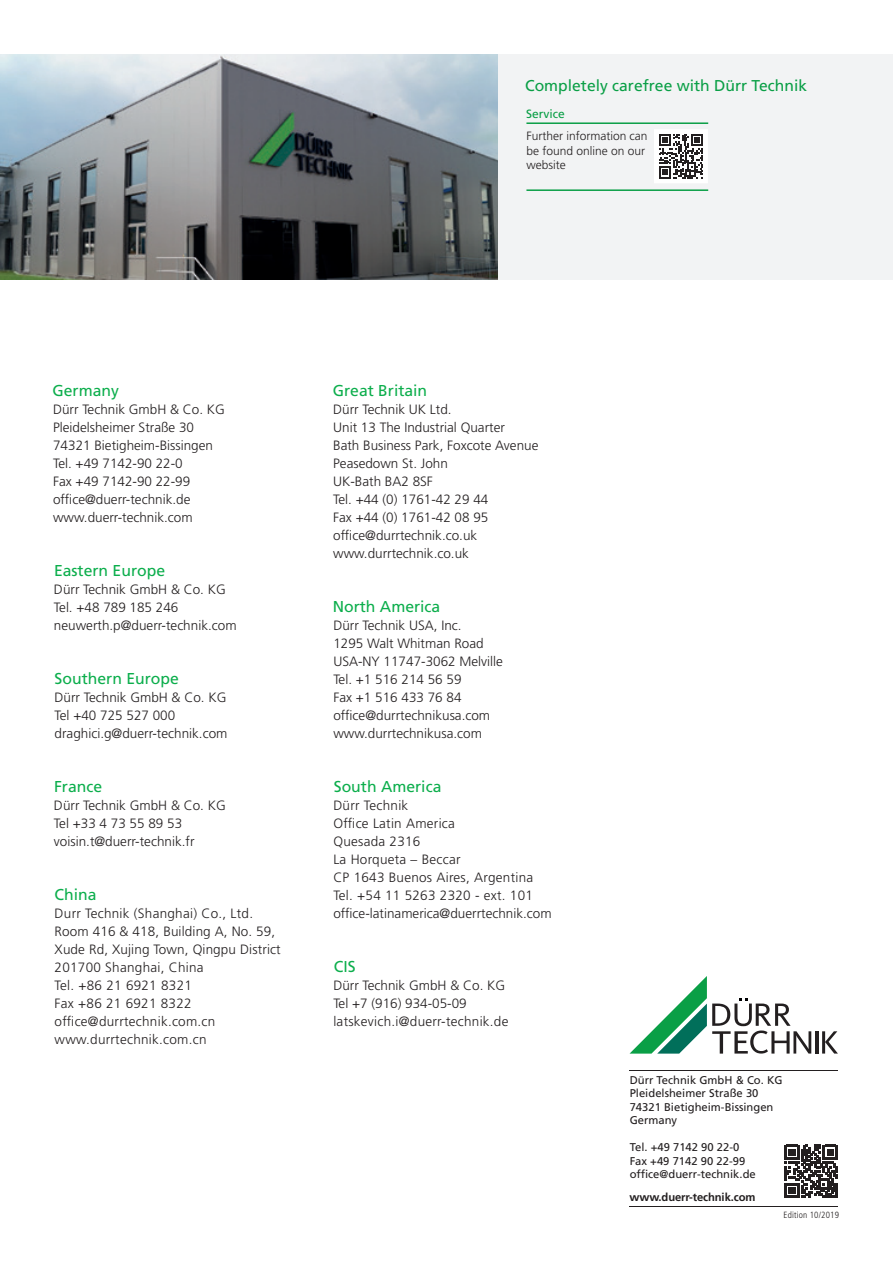
<style>
.page{position:relative;width:893px;height:1263px;background:#fff}
.page>*{position:absolute;margin:0;border:0;box-sizing:border-box;transform-origin:0 0}
.t1{font:15.75px "Frutiger LT Std";color:#0cae4c}
.t2{font:15.6px "Frutiger LT Com";color:#0a9f46}
.t3{font:300 13.5px/18px "Frutiger LT Std";color:#231f20}
.t4{font:300 13.5px/18px "Frutiger LT Std";letter-spacing:.02em;color:#231f20}
.t5{font:300 12px/14.4px "Frutiger LT Std";color:#231f20}
.t6{font:12px "Frutiger LT Std";color:#0a9f46}
.t7{font:11.25px/13.5px "Frutiger LT Std";color:#231f20}
.t8{font:700 11.25px "Frutiger LT Std";letter-spacing:-.01em;color:#231f20}
.t9{font:300 condensed 9px "Frutiger LT Std";letter-spacing:.02em;color:#231f20}
</style>
<div class="page">
<svg style="left:786px;top:1144px;width:50px;height:1px"></svg>
<svg style="left:784px;top:1145px;width:54px;height:53px"></svg>
<div style="left:0;top:54px;width:893px;height:226px;background:#f2f3f4"></div>
<hr style="left:630px;top:1070px;width:208px;height:1px;background:#231f20">
<hr style="left:815px;top:1031px;width:3px;height:22px;background:#231f20">
<svg style="left:822px;top:1031px;width:16px;height:22px"></svg>
<svg style="left:630px;top:976px;width:181px;height:77px"></svg>
<hr style="left:630px;top:1206px;width:208px;height:1px;background:#231f20">
<hr style="left:526px;top:122px;width:182px;height:2px;background:#0a9f46">
<div style="left:654px;top:129px;width:54px;height:54px;background:#fff"></div>
<svg style="left:659px;top:134px;width:44px;height:45px"></svg>
<hr style="left:526px;top:189px;width:182px;height:2px;background:#0a9f46">
<img style="left:0;top:54px;width:497px;height:225px">
<p class="t2" style="left:525px;top:77px;width:283px">Completely carefree with Dürr Technik</p>
<p class="t6" style="left:526px;top:107px;width:40px">Service</p>
<p class="t1" style="left:53px;top:381px;width:68px">Germany</p>
<p class="t1" style="left:333px;top:381px;width:96px">Great Britain</p>
<p class="t5" style="left:526px;top:129px;width:123px">Further information can be found online on our website</p>
<p class="t3" style="left:53px;top:400px;width:173px">Dürr Technik GmbH &amp; Co. KG<br>Pleidelsheimer Straße 30<br>74321 Bietigheim-Bissingen<br>Tel. +49 7142-90 22-0<br>Fax +49 7142-90 22-99 office@duerr-technik.de www.duerr-technik.com</p>
<p class="t1" style="left:54px;top:561px;width:113px">Eastern Europe</p>
<p class="t3" style="left:54px;top:580px;width:184px">Dürr Technik GmbH &amp; Co. KG<br>Tel. +48 789 185 246 neuwerth.p@duerr-technik.com</p>
<p class="t1" style="left:55px;top:669px;width:126px">Southern Europe</p>
<p class="t3" style="left:55px;top:688px;width:174px">Dürr Technik GmbH &amp; Co. KG<br>Tel +40 725 527 000 draghici.g@duerr-technik.com</p>
<p class="t1" style="left:54px;top:777px;width:50px">France</p>
<p class="t3" style="left:54px;top:796px;width:173px">Dürr Technik GmbH &amp; Co. KG<br>Tel +33 4 73 55 89 53 voisin.t@duerr-technik.fr</p>
<p class="t1" style="left:55px;top:885px;width:44px">China</p>
<p class="t4" style="left:55px;top:904px;width:228px">Durr Technik (Shanghai) Co., Ltd.<br>Room 416 &amp; 418, Building A, No. 59,<br>Xude Rd, Xujing Town, Qingpu District<br>201700 Shanghai, China<br>Tel. +86 21 6921 8321<br>Fax +86 21 6921 8322 office@durrtechnik.com.cn www.durrtechnik.com.cn</p>
<p class="t3" style="left:333px;top:401px;width:207px">Dürr Technik UK Ltd.<br>Unit 13 The Industrial Quarter<br>Bath Business Park, Foxcote Avenue<br>Peasedown St. John<br>UK-Bath BA2 8SF<br>Tel. +44 (0) 1761-42 29 44<br>Fax +44 (0) 1761-42 08 95 office@durrtechnik.co.uk www.durrtechnik.co.uk</p>
<p class="t1" style="left:333px;top:597px;width:109px">North America</p>
<p class="t3" style="left:333px;top:616px;width:171px">Dürr Technik USA, Inc.<br>1295 Walt Whitman Road<br>USA-NY 11747-3062 Melville<br>Tel. +1 516 214 56 59<br>Fax +1 516 433 76 84 office@durrtechnikusa.com www.durrtechnikusa.com</p>
<p class="t1" style="left:334px;top:777px;width:109px">South America</p>
<p class="t4" style="left:333px;top:796px;width:220px">Dürr Technik<br>Office Latin America<br>Quesada 2316<br>La Horqueta – Beccar<br>CP 1643 Buenos Aires, Argentina<br>Tel. +54 11 5263 2320 - ext. 101 office-latinamerica@duerrtechnik.com</p>
<p class="t1" style="left:334px;top:957px;width:23px">CIS</p>
<p class="t3" style="left:333px;top:976px;width:177px">Dürr Technik GmbH &amp; Co. KG<br>Tel +7 (916) 934-05-09 latskevich.i@duerr-technik.de</p>
<p class="t7" style="left:630px;top:1073px;width:154px">Dürr Technik GmbH &amp; Co. KG<br>Pleidelsheimer Straße 30<br>74321 Bietigheim-Bissingen<br>Germany</p>
<p class="t7" style="left:630px;top:1140px;width:128px">Tel. +49 7142 90 22-0<br>Fax +49 7142 90 22-99 office@duerr-technik.de</p>
<p class="t8" style="left:630px;top:1190px;width:127px">www.duerr-technik.com</p>
<p class="t9" style="left:783px;top:1209px;width:57px">Edition 10/2019</p>
</div>
